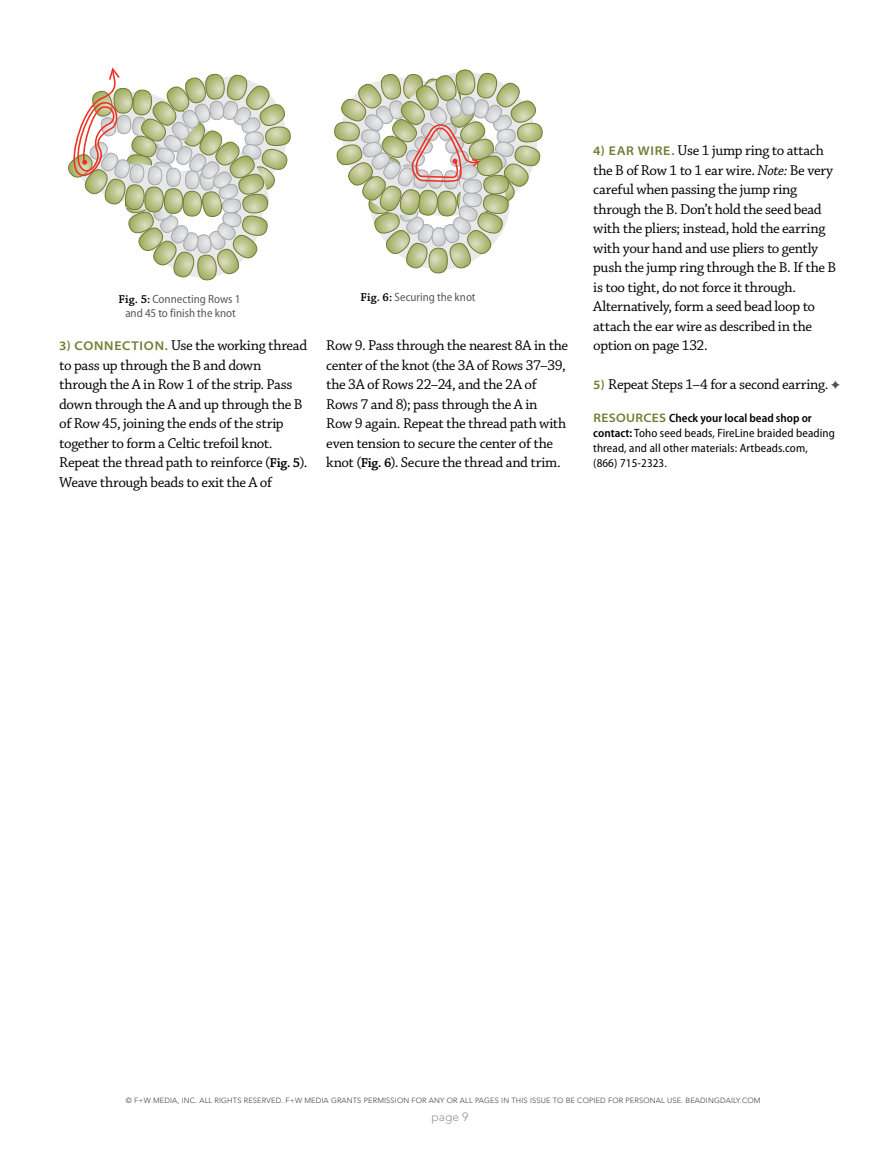
<style>
.page{position:relative;width:891px;height:1168px;background:#fff}
.page>*{position:absolute;margin:0;border:0;box-sizing:border-box;transform-origin:0 0}
.t1{font:15px/19.5px "Chaparral Pro";letter-spacing:-.025em;color:#000}
.t2{font:semi-condensed 12px/15px "Myriad Pro";letter-spacing:.01em;color:#000}
.t3{font:semi-condensed 12px/13.5px "Myriad Pro";color:#58595b;text-align:center}
.t4{font:300 12px "Avenir LT Std";color:#939598}
.t5{font:300 7.5px "Avenir LT Std";letter-spacing:.02em;color:#433e3c}
.s1{font-family:"Chaparral Pro";font-weight:600;font-stretch:normal;color:#000}
.s2{font-family:"Myriad Pro";font-weight:600;font-stretch:semi-expanded;font-size:12.75px;color:#737b34}
.s3{font-family:"Chaparral Pro Semibold Capt";font-size:13.5px}
.s4{font-style:italic}
.s5{color:#51544c}
.s6{font-weight:600;font-stretch:semi-expanded;font-size:12.3px;color:#737b34}
.s7{font-weight:600}
</style>
<div class="page">
<svg style="left:68px;top:67px;width:223px;height:214px"></svg>
<svg style="left:334px;top:69px;width:209px;height:204px"></svg>
<p class="t3" style="left:119px;top:292px;width:123px"><span class="s1">Fig. 5:</span> Connecting Rows 1 and 45 to finish the knot</p>
<p class="t3" style="left:361px;top:290px;width:117px"><span class="s1">Fig. 6:</span> Securing the knot</p>
<p class="t1" style="left:59px;top:336px;width:250px"><span class="s2">3) CONNECTION.</span> Use the working thread to pass up through the B and down through the A in Row 1 of the strip. Pass down through the A and up through the B of Row 45, joining the ends of the strip together to form a Celtic trefoil knot.<br>Repeat the thread path to reinforce (<span class="s3">Fig. 5</span>).<br>Weave through beads to exit the A of</p>
<p class="t1" style="left:326px;top:336px;width:244px">Row 9. Pass through the nearest 8A in the center of the knot (the 3A of Rows 37–39, the 3A of Rows 22–24, and the 2A of Rows 7 and 8); pass through the A in<br>Row 9 again. Repeat the thread path with even tension to secure the center of the knot (<span class="s3">Fig. 6</span>). Secure the thread and trim.</p>
<p class="t1" style="left:593px;top:141px;width:244px"><span class="s2">4) EAR WIRE.</span> Use 1 jump ring to attach the B of Row 1 to 1 ear wire. <span class="s4">Note:</span> Be very careful when passing the jump ring through the B. Don’t hold the seed bead with the pliers; instead, hold the earring with your hand and use pliers to gently push the jump ring through the B. If the B is too tight, do not force it through.<br>Alternatively, form a seed bead loop to attach the ear wire as described in the option on page 132.</p>
<p class="t1" style="left:593px;top:375px;width:249px"><span class="s2">5)</span> Repeat Steps 1–4 for a second earring. <span class="s5">✦</span></p>
<p class="t2" style="left:593px;top:410px;width:243px"><span class="s6">RESOURCES</span> <span class="s7">Check your local bead shop or contact:</span> Toho seed beads, FireLine braided beading thread, and all other materials: Artbeads.com,<br>(866) 715-2323.</p>
<p class="t5" style="left:126px;top:1096px;width:636px">© F+W MEDIA, INC. ALL RIGHTS RESERVED. F+W MEDIA GRANTS PERMISSION FOR ANY OR ALL PAGES IN THIS ISSUE TO BE COPIED FOR PERSONAL USE. BEADINGDAILY.COM</p>
<p class="t4" style="left:432px;top:1109px;width:38px">page 9</p>
</div>
